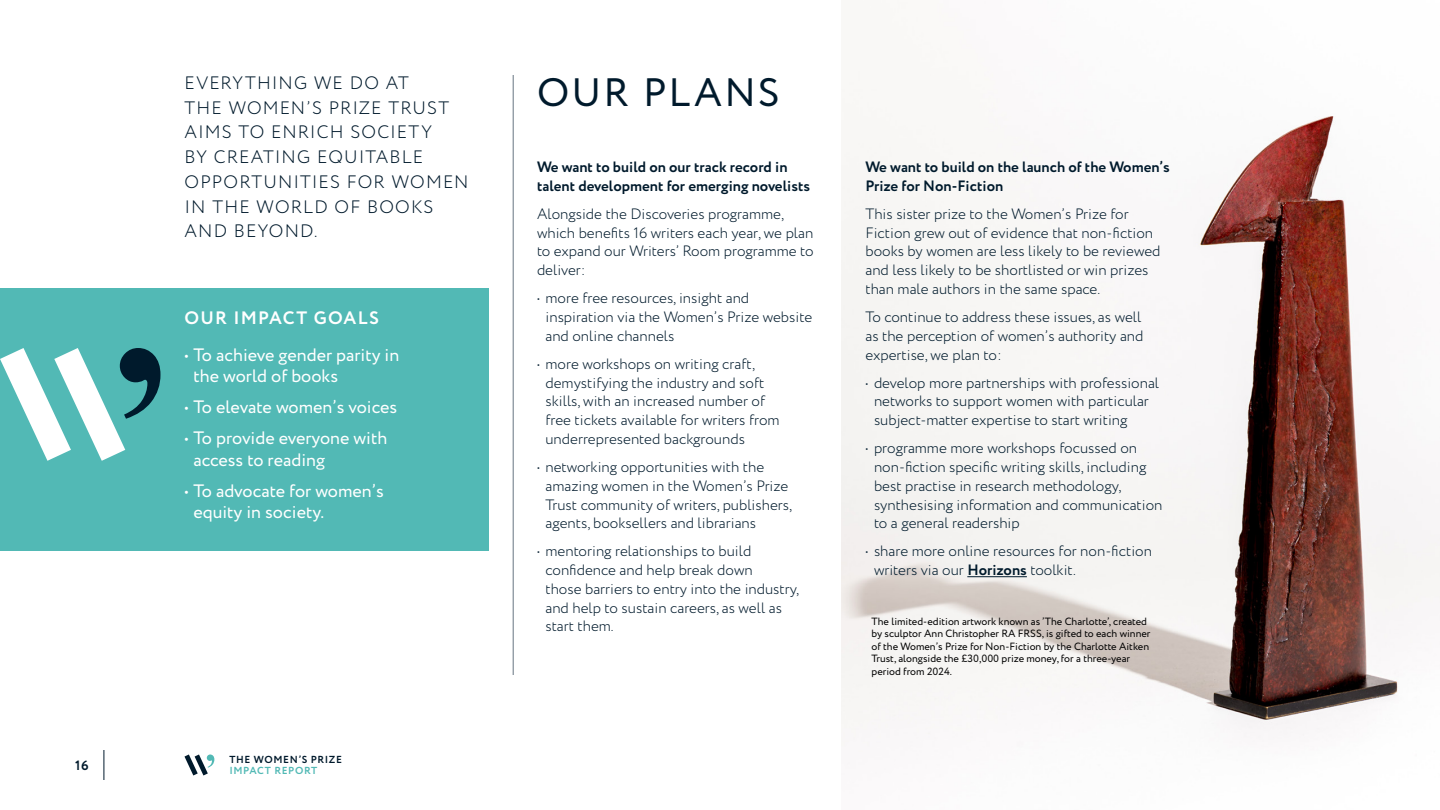
<style>
.page{position:relative;width:1440px;height:810px;background:#fff}
.page>*{position:absolute;margin:0;border:0;box-sizing:border-box;transform-origin:0 0}
.t1{font:39.6px "Circe";letter-spacing:.055em;color:#001a2c}
.t2{font:18px/21.6px "Circe";color:#fff}
.t3{font:300 18px/24.8px "Circe";letter-spacing:.06em;color:#001a2c}
.t4{font:700 18px "Circe";letter-spacing:.065em;color:#fff}
.t5{font:300 15px/18.8px "Circe";color:#001a2c}
.t6{font:700 15px/18.8px "Circe";color:#001a2c}
.t7{font:700 13.5px "Circe";color:#001a2c}
.t8{font:10.5px/12.6px "Circe";color:#000}
.t9{font:700 10.2px "Circe";letter-spacing:.055em;color:#001a2c}
.t10{font:700 10.2px "Circe";letter-spacing:.055em;color:#52b9b5}
.s1{font-weight:700}
</style>
<div class="page">
<img style="left:842px;top:103px;width:598px;height:634px">
<hr style="left:513px;top:75px;width:1px;height:600px;background:#667581">
<hr style="left:967px;top:576px;width:60px;height:1px;background:#001a2c">
<div style="left:0;top:288px;width:489px;height:262px;background:#52b9b5"></div>
<svg style="left:0;top:348px;width:161px;height:113px"></svg>
<svg style="left:184px;top:754px;width:30px;height:22px"></svg>
<hr style="left:104px;top:750px;width:1px;height:30px;background:#001a2c">
<p class="t7" style="left:75px;top:756px;width:15px">16</p>
<p class="t3" style="left:185px;top:71px;width:285px">EVERYTHING WE DO AT<br>THE WOMEN’S PRIZE TRUST<br>AIMS TO ENRICH SOCIETY<br>BY CREATING EQUITABLE<br>OPPORTUNITIES FOR WOMEN<br>IN THE WORLD OF BOOKS<br>AND BEYOND.</p>
<p class="t4" style="left:185px;top:306px;width:196px">OUR IMPACT GOALS</p>
<p class="t2" style="left:194px;top:344px;width:207px;text-indent:-9px">• To achieve gender parity in the world of books</p>
<p class="t2" style="left:184px;top:397px;width:214px">• To elevate women’s voices</p>
<p class="t2" style="left:194px;top:428px;width:195px;text-indent:-9px">• To provide everyone with access to reading</p>
<p class="t2" style="left:194px;top:480px;width:192px;text-indent:-9px">• To advocate for women’s equity in society.</p>
<p class="t9" style="left:230px;top:753px;width:114px">THE WOMEN’S PRIZE</p>
<p class="t10" style="left:230px;top:764px;width:89px">IMPACT REPORT</p>
<h1 class="t1" style="left:537px;top:66px;width:244px">OUR PLANS</h1>
<p class="t6" style="left:537px;top:158px;width:275px">We want to build on our track record in talent development for emerging novelists</p>
<p class="t5" style="left:537px;top:205px;width:278px">Alongside the Discoveries programme, which benefits 16 writers each year, we plan to expand our Writers’ Room programme to deliver:</p>
<p class="t5" style="left:546px;top:289px;width:268px;text-indent:-9px">• more free resources, insight and inspiration via the Women’s Prize website and online channels</p>
<p class="t5" style="left:546px;top:355px;width:236px;text-indent:-9px">• more workshops on writing craft, demystifying the industry and soft skills, with an increased number of free tickets available for writers from underrepresented backgrounds</p>
<p class="t5" style="left:546px;top:458px;width:248px;text-indent:-9px">• networking opportunities with the amazing women in the Women’s Prize Trust community of writers, publishers, agents, booksellers and librarians</p>
<p class="t5" style="left:546px;top:542px;width:255px;text-indent:-9px">• mentoring relationships to build confidence and help break down<br>those barriers to entry into the industry, and help to sustain careers, as well as start them.</p>
<p class="t6" style="left:865px;top:158px;width:306px">We want to build on the launch of the Women’s<br>Prize for Non-Fiction</p>
<p class="t5" style="left:865px;top:205px;width:297px">This sister prize to the Women’s Prize for Fiction grew out of evidence that non-fiction books by women are less likely to be reviewed and less likely to be shortlisted or win prizes than male authors in the same space.</p>
<p class="t5" style="left:865px;top:308px;width:279px">To continue to address these issues, as well as the perception of women’s authority and expertise, we plan to:</p>
<p class="t5" style="left:874px;top:374px;width:287px;text-indent:-9px">• develop more partnerships with professional networks to support women with particular subject-matter expertise to start writing</p>
<p class="t5" style="left:874px;top:439px;width:290px;text-indent:-9px">• programme more workshops focussed on non-fiction specific writing skills, including best practise in research methodology, synthesising information and communication to a general readership</p>
<p class="t5" style="left:874px;top:542px;width:280px;text-indent:-9px">• share more online resources for non-fiction writers via our <span class="s1">Horizons</span> toolkit.</p>
<p class="t8" style="left:871px;top:615px;width:280px">The limited-edition artwork known as ’The Charlotte’, created by sculptor Ann Christopher RA FRSS, is gifted to each winner of the Women’s Prize for Non-Fiction by the Charlotte Aitken Trust, alongside the £30,000 prize money, for a three-year period from 2024.</p>
</div>
